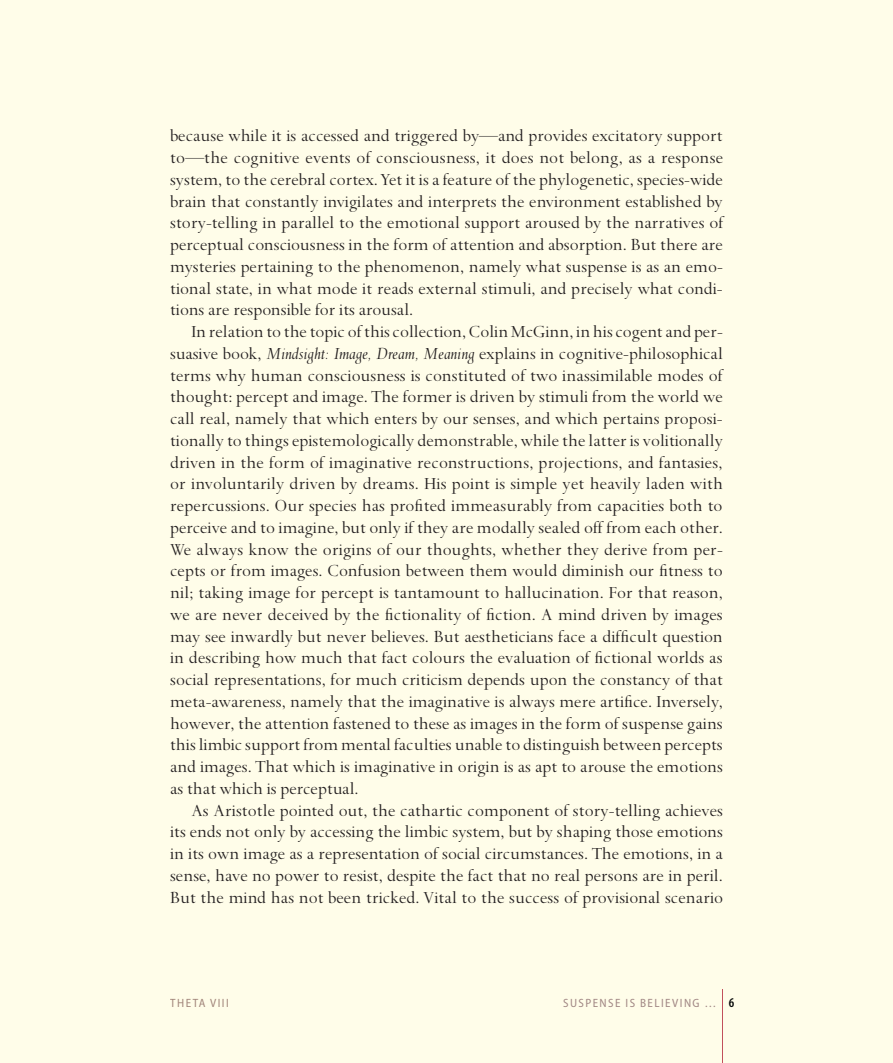
<style>
.page{position:relative;width:893px;height:1063px;background:#fffde9}
.page>*{position:absolute;margin:0;border:0;box-sizing:border-box;transform-origin:0 0}
.t1{font:18.75px/21.8px "Spectrum";color:#231f20;text-align:justify}
.t2{font:semi-condensed 12px "Myriad Pro";letter-spacing:.12em;color:#a18784}
.t3{font:semi-condensed 12px "Myriad Pro";letter-spacing:.12em;color:#a2867b}
.s1{font-style:italic}
.s2{font-weight:600;font-stretch:condensed;font-size:13.5px;color:#030505}
</style>
<div class="page">
<hr style="left:723px;top:990px;width:1px;height:73px;background:#c2505c">
<p class="t1" style="left:170px;top:125px;width:555px">because while it is accessed and triggered by—and provides excitatory support to—the cognitive events of consciousness, it does not belong, as a response system, to the cerebral cortex. Yet it is a feature of the phylogenetic, species-wide brain that constantly invigilates and interprets the environment established by story-telling in parallel to the emotional support aroused by the narratives of perceptual consciousness in the form of attention and absorption. But there are mysteries pertaining to the phenomenon, namely what suspense is as an emo&shy;tional state, in what mode it reads external stimuli, and precisely what condi&shy;tions are responsible for its arousal.</p>
<p class="t1" style="left:170px;top:321px;width:554px;text-indent:21px">In relation to the topic of this collection, Colin McGinn, in his cogent and per&shy;suasive book, <span class="s1">Mindsight: Image, Dream, Meaning</span> explains in cognitive- philosophical terms why human consciousness is constituted of two inassimilable modes of thought: percept and image. The former is driven by stimuli from the world we call real, namely that which enters by our senses, and which pertains proposi&shy;tionally to things epistemologically demonstrable, while the latter is volitionally driven in the form of imaginative reconstructions, projections, and fantasies, or involuntarily driven by dreams. His point is simple yet heavily laden with repercussions. Our species has profited immeasurably from capacities both to perceive and to imagine, but only if they are modally sealed off from each other.<br>We always know the origins of our thoughts, whether they derive from per&shy;cepts or from images. Confusion between them would diminish our fitness to nil; taking image for percept is tantamount to hallucination. For that reason, we are never deceived by the fictionality of fiction. A mind driven by images may see inwardly but never believes. But aestheticians face a difficult question in describing how much that fact colours the evaluation of fictional worlds as social representations, for much criticism depends upon the constancy of that meta-awareness, namely that the imaginative is always mere artifice. Inversely, however, the attention fastened to these as images in the form of suspense gains this limbic support from mental faculties unable to distinguish between percepts and images. That which is imaginative in origin is as apt to arouse the emotions as that which is perceptual.</p>
<p class="t1" style="left:170px;top:800px;width:555px;text-indent:21px">As Aristotle pointed out, the cathartic component of story-telling achieves its ends not only by accessing the limbic system, but by shaping those emotions in its own image as a representation of social circumstances. The emotions, in a sense, have no power to resist, despite the fact that no real persons are in peril.<br>But the mind has not been tricked. Vital to the success of provisional scenario</p>
<p class="t3" style="left:170px;top:996px;width:60px">THETA VIII</p>
<p class="t2" style="left:563px;top:996px;width:173px">SUSPENSE IS BELIEVING … <span class="s2">6</span></p>
</div>
